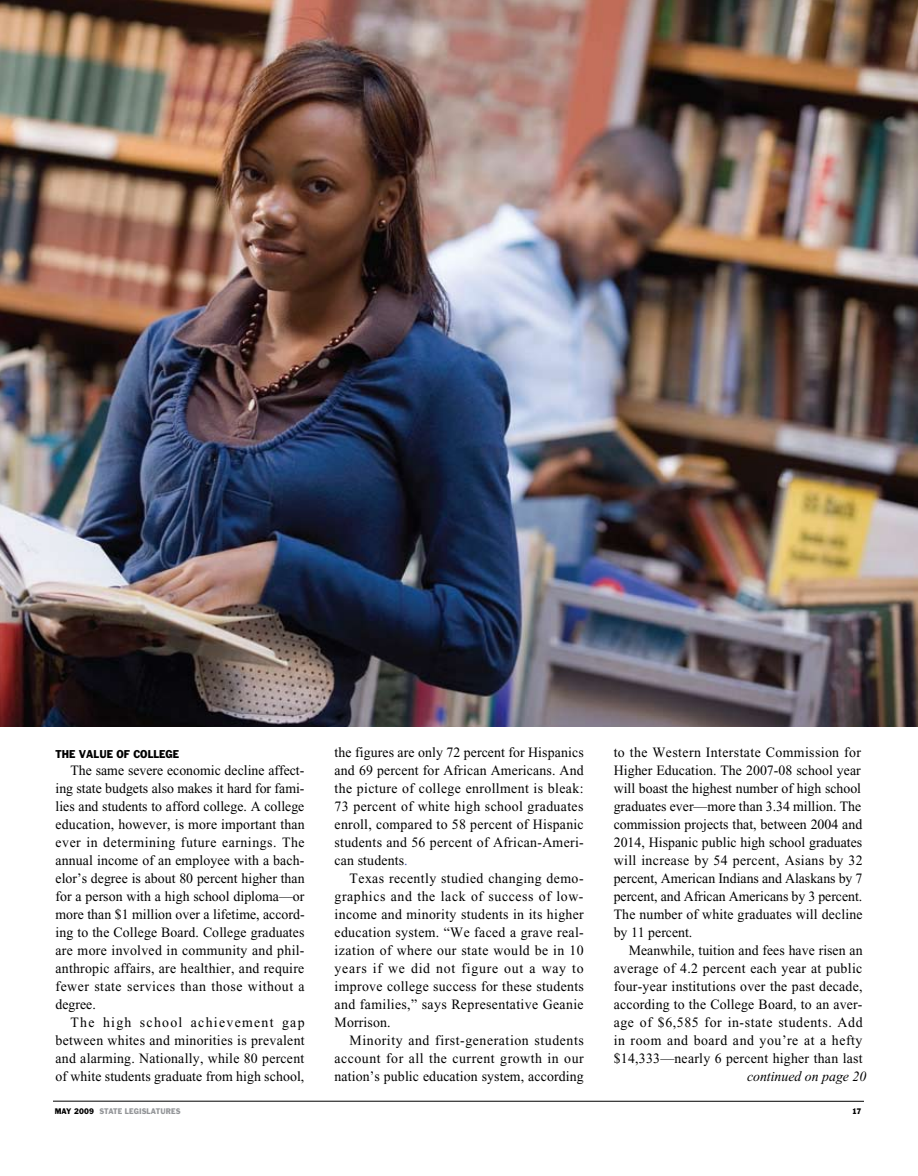
<style>
.page{position:relative;width:918px;height:1176px;background:#fff}
.page>*{position:absolute;margin:0;border:0;box-sizing:border-box;transform-origin:0 0}
.t1{font:14.25px/18px "Times New Roman";letter-spacing:.01em;color:#000;text-align:justify}
.t2{font:italic 14.25px "Times New Roman";color:#000}
.t3{font:10.5px "Franklin Gothic";color:#000;scale:.9 1}
.t4{font:7.5px "Franklin Gothic";letter-spacing:.01em;color:#939598;scale:.9 1}
.t5{font:7.5px "Franklin Gothic";color:#000;scale:.9 1}
.s1{color:#3953a5}
.s2{color:#000}
</style>
<div class="page">
<hr style="left:53px;top:1100px;width:811px;height:1px;background:#000">
<img style="left:0;top:0;width:918px;height:726px">
<p class="t3" style="left:56px;top:747px;width:139px">THE VALUE OF COLLEGE</p>
<p class="t1" style="left:56px;top:760px;width:251px;text-indent:15px">The same severe economic decline affect&shy;ing state budgets also makes it hard for fami&shy;lies and students to afford college. A college education, however, is more important than ever in determining future earnings. The annual income of an employee with a bach&shy;elor’s degree is about 80 percent higher than for a person with a high school diploma—or more than $1 million over a lifetime, accord&shy;ing to the College Board. College graduates are more involved in community and phil&shy;anthropic affairs, are healthier, and require fewer state services than those without a degree.</p>
<p class="t1" style="left:56px;top:1012px;width:251px;text-indent:15px">The high school achievement gap between whites and minorities is prevalent and alarming. Nationally, while 80 percent of white students graduate from high school,</p>
<p class="t1" style="left:335px;top:742px;width:251px">the figures are only 72 percent for Hispanics and 69 percent for African Americans. And the picture of college enrollment is bleak:<br>73 percent of white high school graduates enroll, compared to 58 percent of Hispanic students and 56 percent of African-Ameri&shy;can students<span class="s1">.</span></p>
<p class="t1" style="left:335px;top:868px;width:251px;text-indent:15px">Texas recently studied changing demo&shy;graphics and the lack of success of low&shy;income and minority students in its higher education system. “We faced a grave real&shy;ization of where our state would be in 10 years if we did not figure out a way to improve college success for these students and families,” says Representative Geanie Morrison.</p>
<p class="t1" style="left:335px;top:1030px;width:251px;text-indent:15px">Minority and first-generation students account for all the current growth in our nation’s public education system, according</p>
<p class="t1" style="left:614px;top:742px;width:250px;text-align:left">to the Western Interstate Commission for Higher Education. The 2007-08 school year will boast the highest number of high school graduates ever—more than 3.34 million. The commission projects that, between 2004 and 2014, Hispanic public high school graduates will increase by 54 percent, Asians by 32 percent, American Indians and Alaskans by 7 percent, and African Americans by 3 percent.<br>The number of white graduates will decline by 11 percent.</p>
<p class="t1" style="left:614px;top:940px;width:250px;text-indent:15px">Meanwhile, tuition and fees have risen an average of 4.2 percent each year at public four-year institutions over the past decade, according to the College Board, to an aver&shy;age of $6,585 for in-state students. Add in room and board and you’re at a hefty $14,333—nearly 6 percent higher than last</p>
<p class="t2" style="left:747px;top:1068px;width:121px">continued on page 20</p>
<p class="t5" style="left:55px;top:1105px;width:8px">MAY</p>
<p class="t4" style="left:74px;top:1105px;width:118px"><span class="s2">2009</span> STATE LEGISLATURES</p>
<p class="t5" style="left:852px;top:1105px;width:12px">17</p>
</div>
